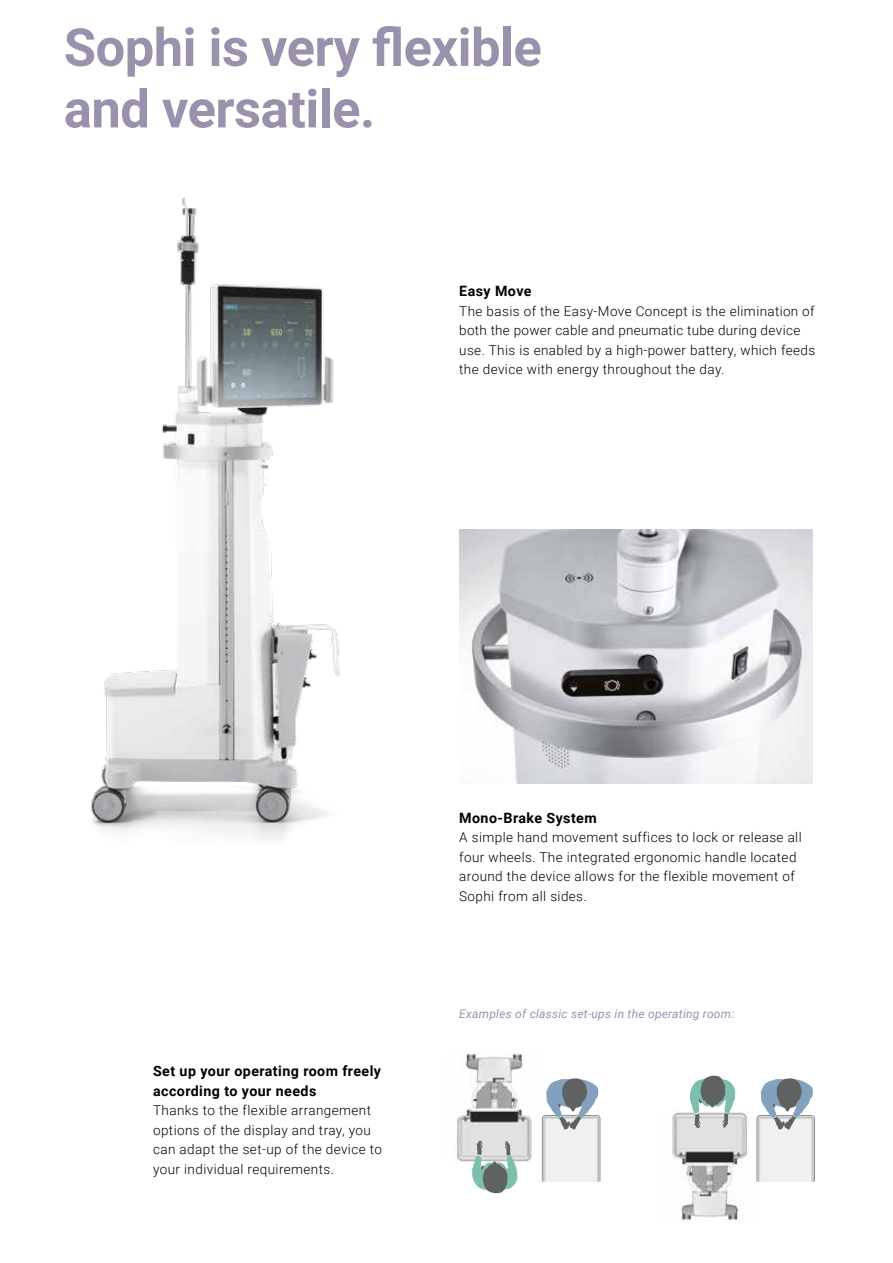
<style>
.page{position:relative;width:893px;height:1263px;background:#fff}
.page>*{position:absolute;margin:0;border:0;box-sizing:border-box;transform-origin:0 0}
.t1{font:700 52.5px/61.5px "Roboto";letter-spacing:-.01em;color:#9a91ac}
.t2{font:700 14.25px/19.5px "Roboto";letter-spacing:.03em;color:#000}
.t3{font:300 13.5px/19.5px "Roboto";letter-spacing:.03em;color:#000}
.t4{font:italic 12px "Roboto";letter-spacing:.02em;color:#9a91ac}
</style>
<div class="page">
<img style="left:91px;top:197px;width:249px;height:643px">
<img style="left:672px;top:1112px;width:85px;height:110px">
<svg style="left:690px;top:1075px;width:45px;height:53px"></svg>
<svg style="left:757px;top:1078px;width:58px;height:104px"></svg>
<img style="left:459px;top:530px;width:353px;height:253px">
<img style="left:453px;top:1052px;width:89px;height:110px">
<svg style="left:542px;top:1078px;width:58px;height:104px"></svg>
<svg style="left:472px;top:1140px;width:46px;height:53px;background:#a5b5b1"></svg>
<h1 class="t1" style="left:64px;top:15px;width:480px">Sophi is very flexible and versatile.</h1>
<p class="t2" style="left:459px;top:281px;width:74px">Easy Move</p>
<p class="t3" style="left:459px;top:300px;width:358px">The basis of the Easy-Move Concept is the elimination of both the power cable and pneumatic tube during device use. This is enabled by a high-power battery, which feeds the device with energy throughout the day.</p>
<p class="t2" style="left:459px;top:807px;width:139px">Mono-Brake System</p>
<p class="t3" style="left:459px;top:827px;width:344px">A simple hand movement suffices to lock or release all four wheels. The integrated ergonomic handle located around the device allows for the flexible movement of Sophi from all sides.</p>
<p class="t2" style="left:153px;top:1061px;width:229px">Set up your operating room freely according to your needs</p>
<p class="t3" style="left:153px;top:1100px;width:230px">Thanks to the flexible arrangement options of the display and tray, you can adapt the set-up of the device to your individual requirements.</p>
<p class="t4" style="left:459px;top:1005px;width:276px">Examples of classic set-ups in the operating room:</p>
</div>
